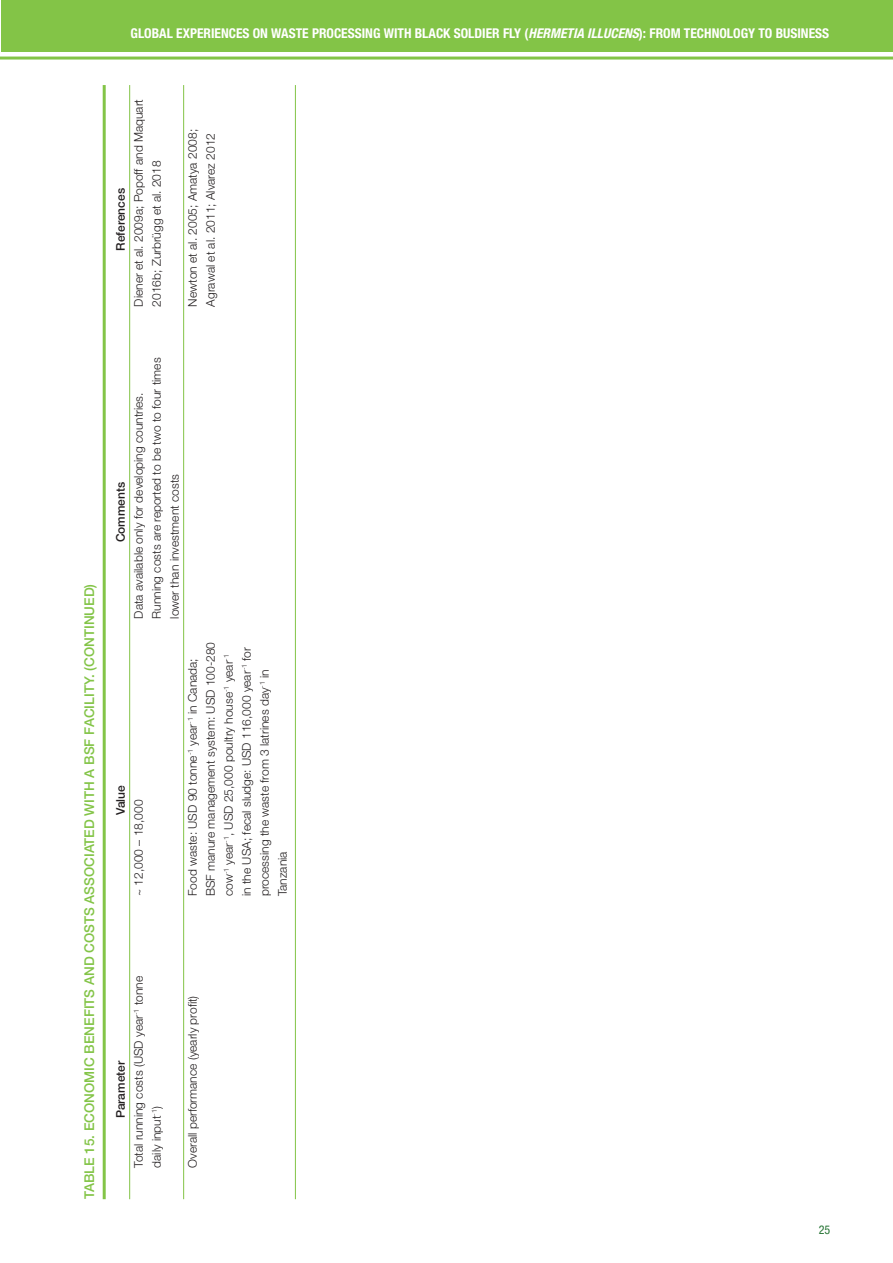
<style>
.page{position:relative;width:893px;height:1263px;background:#fff}
.page>*{position:absolute;margin:0;border:0;box-sizing:border-box;transform-origin:0 0}
.t1{font:700 condensed 13.5px "Helvetica Neue LT Std";color:#fff}
.Figure_Title{font:500 13.5px "Helvetica Neue LT Std";color:#83c447}
.Table_column_left{font:300 12px/18px "Helvetica Neue LT Std";color:#231f20}
.Table_column_left-2{font:500 12px "Helvetica Neue LT Std";color:#231f20}
.t2{font:condensed 12px "Helvetica Neue LT Std";color:#267434}
.s1{font-style:italic}
</style>
<div class="page">
<div style="left:1px;top:0;width:892px;height:52px;background:#83c447"></div>
<hr style="left:0;top:57px;width:893px;height:3px;background:#83c447">
<hr style="left:103px;top:85px;width:3px;height:1114px;background:#83c447">
<hr style="left:129px;top:85px;width:1px;height:1114px;background:#83c447">
<hr style="left:183px;top:85px;width:1px;height:1114px;background:#83c447">
<hr style="left:295px;top:85px;width:1px;height:1114px;background:#83c447">
<p class="t1" style="left:131px;top:25px;width:700px">GLOBAL EXPERIENCES ON WASTE PROCESSING WITH BLACK SOLDIER FLY (<span class="s1">HERMETIA ILLUCENS</span>): FROM TECHNOLOGY TO BUSINESS</p>
<p class="Table_column_left-2" style="left:114px;top:251px;width:64px;rotate:-90deg">References</p>
<p class="Table_column_left" style="left:129px;top:307px;width:209px;rotate:-90deg">Diener et al. 2009a; Popoff and Maquart</p>
<p class="Table_column_left" style="left:147px;top:307px;width:148px;rotate:-90deg">2016b; Zurbrügg et al. 2018</p>
<p class="Table_column_left" style="left:183px;top:307px;width:179px;rotate:-90deg">Newton et al. 2005; Amatya 2008;</p>
<p class="Table_column_left" style="left:201px;top:307px;width:175px;rotate:-90deg">Agrawal et al. 2011; Alvarez 2012</p>
<p class="Figure_Title" style="left:81px;top:1199px;width:617px;rotate:-90deg">TABLE 15. ECONOMIC BENEFITS AND COSTS ASSOCIATED WITH A BSF FACILITY. (CONTINUED)</p>
<p class="Table_column_left-2" style="left:114px;top:542px;width:62px;rotate:-90deg">Comments</p>
<p class="Table_column_left" style="left:147px;top:619px;width:262px;rotate:-90deg">Running costs are reported to be two to four times</p>
<p class="Table_column_left" style="left:129px;top:619px;width:228px;rotate:-90deg">Data available only for developing countries.</p>
<p class="Table_column_left" style="left:165px;top:619px;width:146px;rotate:-90deg">lower than investment costs</p>
<p class="Table_column_left-2" style="left:114px;top:815px;width:31px;rotate:-90deg">Value</p>
<p class="Table_column_left" style="left:129px;top:896px;width:98px;rotate:-90deg">~ 12,000 – 18,000</p>
<p class="Table_column_left" style="left:201px;top:896px;width:256px;rotate:-90deg">BSF manure management system: USD 100-280</p>
<p class="Table_column_left" style="left:219px;top:896px;width:251px;rotate:-90deg">cow<sup>-1</sup> year<sup>-1</sup>, USD 25,000 poultry house<sup>-1</sup> year<sup>-1 </sup>in the USA; fecal sludge: USD 116,000 year<sup>-1</sup> for processing the waste from 3 latrines day<sup>-1</sup> in Tanzania</p>
<p class="Table_column_left" style="left:183px;top:896px;width:239px;rotate:-90deg">Food waste: USD 90 tonne<sup>-1</sup> year<sup>-1</sup> in Canada;</p>
<p class="Table_column_left-2" style="left:114px;top:1118px;width:59px;rotate:-90deg">Parameter</p>
<p class="Table_column_left" style="left:129px;top:1168px;width:193px;rotate:-90deg">Total running costs (USD year<sup>-1</sup> tonne</p>
<p class="Table_column_left" style="left:147px;top:1168px;width:63px;rotate:-90deg">daily input<sup>-1</sup>)</p>
<p class="Table_column_left" style="left:183px;top:1168px;width:174px;rotate:-90deg">Overall performance (yearly profit)</p>
<p class="t2" style="left:819px;top:1223px;width:13px">25</p>
</div>
